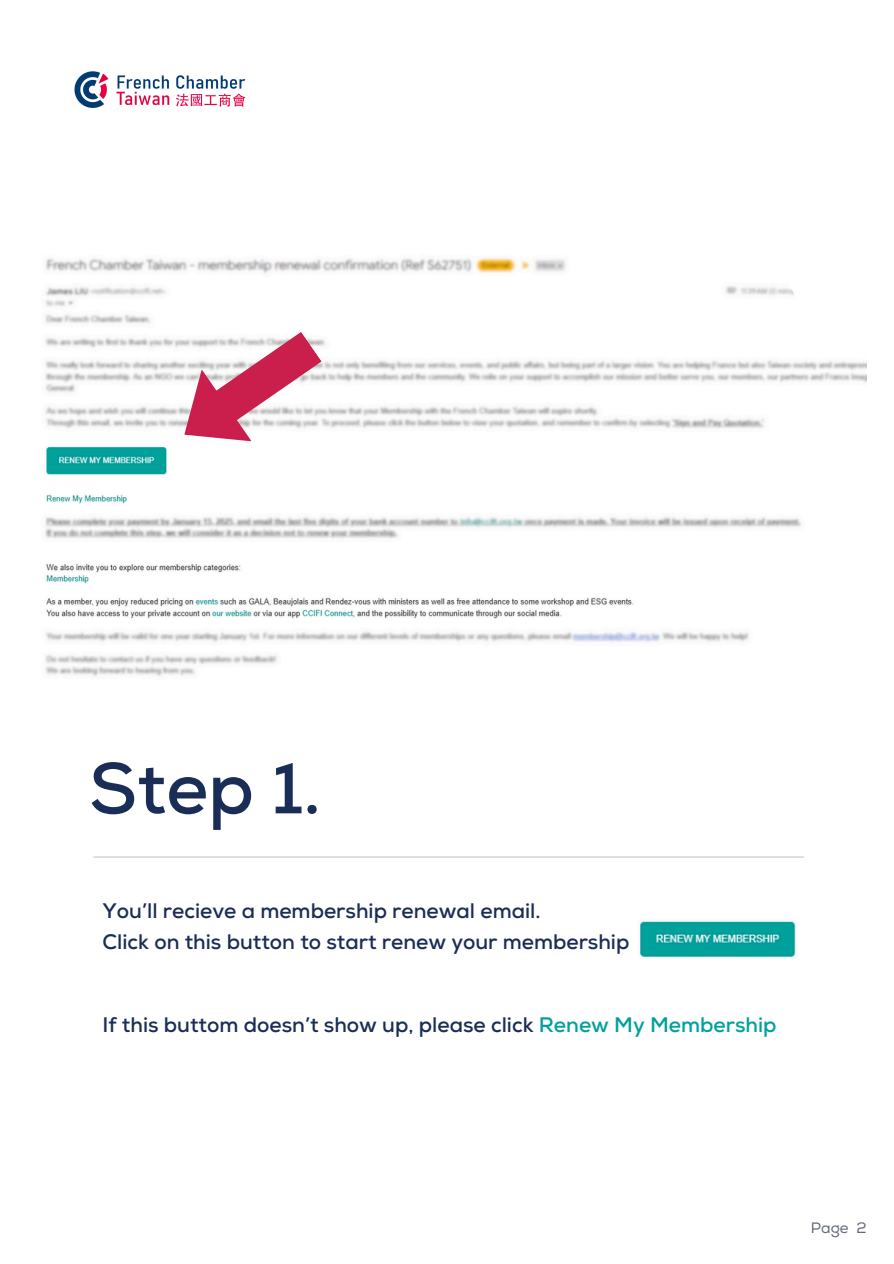
<style>
.page{position:relative;width:894px;height:1264px;background:#fff}
.page>*{position:absolute;margin:0;border:0;box-sizing:border-box;transform-origin:0 0}
.t1{font:700 72px "Nexa";color:#1a2d57}
.t2{font:700 21px/31.5px "Nexa";color:#1a2d57}
.t3{font:15px "Nexa";color:#61697b}
.s1{color:#00a09d}
</style>
<div class="page">
<img style="left:45px;top:257px;width:821px;height:419px">
<svg style="left:735px;top:257px;width:131px;height:77px"></svg>
<hr style="left:94px;top:856px;width:709px;height:1px;background:#6c7382">
<img style="left:74px;top:71px;width:172px;height:37px">
<img style="left:640px;top:921px;width:156px;height:36px">
<svg style="left:184px;top:332px;width:137px;height:109px"></svg>
<p class="t1" style="left:89px;top:745px;width:233px">Step 1.</p>
<p class="t2" style="left:102px;top:895px;width:528px">You’ll recieve a membership renewal email.<br>Click on this button to start renew your membership</p>
<p class="t2" style="left:102px;top:1009px;width:675px">If this buttom doesn’t show up, please click <span class="s1">Renew My Membership</span></p>
<h1 class="t3" style="left:810px;top:1218px;width:57px">Page 2</h1>
</div>
